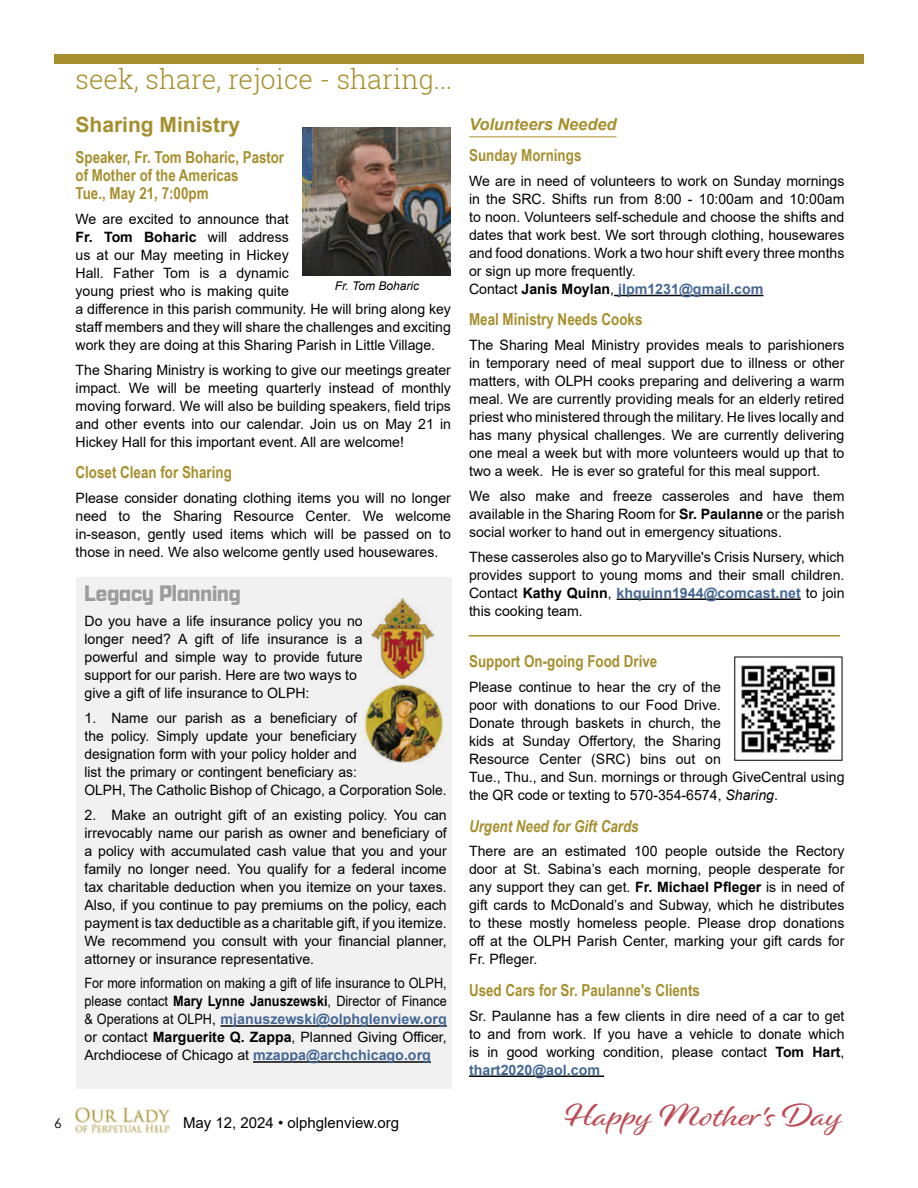
<style>
.page{position:relative;width:918px;height:1188px;background:#fff}
.page>*{position:absolute;margin:0;border:0;box-sizing:border-box;transform-origin:0 0}
.t1{font:33px "Alisha";color:#bd4b55;scale:1.14 1}
.t2{font:300 27px "Roboto Slab";color:#a68f2e}
.t3{font:700 24px "Apotek";color:#9c9c9c}
.t4{font:700 21px "Yrvfwj Arial";color:#a68f2e}
.t5{font:700 16.5px/18px "Arial Narrow";color:#a68f2e}
.t6{font:italic 700 16.5px "Arial Narrow";color:#a68f2e}
.t7{font:italic 700 16.5px "Arial";color:#a68f2e}
.t8{font:15px "Tbjvyf Arial";color:#000}
.t9{font:14.25px/18px "Tbjvyf Arial";color:#000;text-align:justify}
.t10{font:700 14.25px "Yrvfwj Arial";color:#456793}
.t11{font:14.25px/18px "Tbjvyf Arial";color:#000;scale:.89 1}
.t12{font:14.25px "Jsrsgw Arial";color:#000}
.t13{font:700 14.25px "Yrvfwj Arial";color:#000}
.t14{font:13.5px "Century Gothic";color:#000}
.t15{font:italic 12px "Arial";color:#000}
.s1{font-family:"Jsrsgw Arial";font-weight:400}
.s2{font-family:"Jsrsgw Arial"}
.s3{font-family:"Yrvfwj Arial";font-weight:700}
.s4{font-family:"Jsrsgw Arial";font-weight:400;color:#000}
.s5{font-family:"Yrvfwj Arial";font-weight:700;color:#456793}
.s6{font-family:"Tbjvyf Arial";font-weight:400;color:#000}
.s7{color:#000}
.s8{font-family:"Arial";font-style:italic}
.s9{font-family:"Hwvlyx Arial";font-weight:700}
</style>
<div class="page">
<img style="left:75px;top:1107px;width:95px;height:27px">
<div style="left:54px;top:54px;width:810px;height:9px;background:#a68f2e"></div>
<hr style="left:469px;top:136px;width:147px;height:1px;background:#a68f2e">
<hr style="left:614px;top:295px;width:149px;height:1px;background:#000">
<hr style="left:617px;top:599px;width:184px;height:1px;background:#000">
<hr style="left:469px;top:1076px;width:135px;height:1px;background:#000">
<img style="left:741px;top:665px;width:95px;height:88px">
<img style="left:302px;top:127px;width:149px;height:149px">
<div style="left:76px;top:577px;width:375px;height:512px;background:#f1f1f1"></div>
<hr style="left:220px;top:1025px;width:227px;height:2px;background:#000">
<hr style="left:253px;top:1061px;width:178px;height:2px;background:#000">
<img style="left:371px;top:598px;width:62px;height:80px">
<img style="left:365px;top:684px;width:79px;height:78px">
<hr style="left:469px;top:635px;width:371px;height:2px;background:#a68f2e">
<h2 class="t2" style="left:76px;top:60px;width:378px">seek, share, rejoice - sharing...</h2>
<h3 class="t4" style="left:76px;top:110px;width:166px">Sharing Ministry</h3>
<p class="t5" style="left:76px;top:148px;width:210px">Speaker, Fr. Tom Boharic, Pastor of Mother of the Americas<br>Tue., May 21, 7:00pm</p>
<p class="t9" style="left:76px;top:210px;width:215px">We are excited to announce that</p>
<p class="t13" style="left:76px;top:227px;width:215px">Fr. Tom Boharic <span class="s1">will address</span></p>
<p class="t9" style="left:76px;top:246px;width:377px;text-align:left">us at our May meeting in Hickey<br>Hall. Father Tom is a dynamic<br>young priest who is making quite<br>a difference in this parish community. He will bring along key staff members and they will share the challenges and exciting work they are doing at this Sharing Parish in Little Village.</p>
<p class="t9" style="left:76px;top:361px;width:377px">The Sharing Ministry is working to give our meetings greater impact. We will be meeting quarterly instead of monthly moving forward. We will also be building speakers, field trips and other events into our calendar. Join us on May 21 in Hickey Hall for this important event. All are welcome!</p>
<p class="t5" style="left:76px;top:463px;width:158px">Closet Clean for Sharing</p>
<p class="t9" style="left:76px;top:489px;width:377px">Please consider donating clothing items you will no longer need to the Sharing Resource Center. We welcome in-season, gently used items which will be passed on to those in need. We also welcome gently used housewares.</p>
<p class="t15" style="left:335px;top:278px;width:86px">Fr. Tom Boharic</p>
<h3 class="t3" style="left:85px;top:579px;width:158px">Legacy Planning</h3>
<p class="t9" style="left:85px;top:612px;width:280px">Do you have a life insurance policy you no longer need? A gift of life insurance is a powerful and simple way to provide future</p>
<p class="t12" style="left:85px;top:665px;width:274px">support for our parish. Here are two ways to</p>
<p class="t9" style="left:85px;top:684px;width:227px">give a gift of life insurance to OLPH:</p>
<p class="t9" style="left:85px;top:709px;width:364px;text-align:left"><span class="s2">1.</span> Name our parish as a beneficiary of<br>the policy. Simply update your beneficiary<br>designation form with your policy holder and<br>list the primary or contingent beneficiary as:<br>OLPH, The Catholic Bishop of Chicago, a Corporation Sole.</p>
<p class="t9" style="left:85px;top:806px;width:364px">2. Make an outright gift of an existing policy. You can irrevocably name our parish as owner and beneficiary of a policy with accumulated cash value that you and your family no longer need. You qualify for a federal income tax charitable deduction when you itemize on your taxes.<br>Also, if you continue to pay premiums on the policy, each payment is tax deductible as a charitable gift, if you itemize.<br>We recommend you consult with your financial planner, attorney or insurance representative.</p>
<p class="t11" style="left:85px;top:974px;width:409px">For more information on making a gift of life insurance to OLPH, please contact <span class="s3">Mary Lynne Januszewski</span>, Director of Finance</p>
<p class="t10" style="left:85px;top:1009px;width:364px"><span class="s4">&amp; Operations at OLPH,</span> mjanuszewski@olphglenview.org</p>
<p class="t9" style="left:85px;top:1028px;width:364px">or contact <span class="s3">Marguerite Q. Zappa</span>, Planned Giving Officer,<br>Archdiocese of Chicago at <span class="s5">mzappa@archchicago.org</span></p>
<p class="t14" style="left:54px;top:1113px;width:9px">6</p>
<p class="t8" style="left:183px;top:1112px;width:218px">May 12, 2024 • olphglenview.org</p>
<p class="t7" style="left:469px;top:113px;width:149px">Volunteers Needed</p>
<p class="t5" style="left:469px;top:146px;width:114px">Sunday Mornings</p>
<p class="t9" style="left:469px;top:172px;width:377px">We are in need of volunteers to work on Sunday mornings in the SRC. Shifts run from 8:00 - 10:00am and 10:00am to noon. Volunteers self-schedule and choose the shifts and dates that work best. We sort through clothing, housewares and food donations. Work a two hour shift every three months or sign up more frequently.</p>
<p class="t10" style="left:469px;top:279px;width:296px"><span class="s6">Contact</span> <span class="s7">Janis Moylan</span><span class="s4">,</span> jlpm1231@gmail.com</p>
<p class="t5" style="left:469px;top:310px;width:175px">Meal Ministry Needs Cooks</p>
<p class="t9" style="left:469px;top:336px;width:377px">The Sharing Meal Ministry provides meals to parishioners in temporary need of meal support due to illness or other matters, with OLPH cooks preparing and delivering a warm meal. We are currently providing meals for an elderly retired priest who ministered through the military. He lives locally and has many physical challenges. We are currently delivering one meal a week but with more volunteers would up that to two a week. He is ever so grateful for this meal support.</p>
<p class="t9" style="left:469px;top:487px;width:377px">We also make and freeze casseroles and have them available in the Sharing Room for <span class="s3">Sr. Paulanne</span> <span class="s2">or the parish </span>social worker to hand out in emergency situations.</p>
<p class="t9" style="left:469px;top:548px;width:377px">These casseroles also go to Maryville's Crisis Nursery, which provides support to young moms and their small children.</p>
<p class="t10" style="left:469px;top:583px;width:377px"><span class="s6">Contact</span> <span class="s7">Kathy Quinn</span><span class="s4">,</span> khquinn1944@comcast.net <span class="s6">to join</span></p>
<p class="t9" style="left:469px;top:602px;width:115px">this cooking team.</p>
<p class="t5" style="left:469px;top:652px;width:190px">Support On-going Food Drive</p>
<p class="t9" style="left:469px;top:678px;width:253px">Please continue to hear the cry of the</p>
<p class="t12" style="left:469px;top:695px;width:253px">poor with donations to our Food Drive.</p>
<p class="t9" style="left:469px;top:714px;width:377px;text-align:left">Donate through baskets in church, the<br>kids at Sunday Offertory, the Sharing<br>Resource Center (SRC) bins out on<br>Tue., Thu., and Sun. mornings or through GiveCentral using the QR code or texting to 570-354-6574, <span class="s8">Sharing</span><span class="s2">.</span></p>
<p class="t6" style="left:469px;top:813px;width:171px">Urgent Need for Gift Cards</p>
<p class="t9" style="left:469px;top:842px;width:377px">There are an estimated 100 people outside the Rectory door at St. Sabina’s each morning, people desperate for any support they can get. <span class="s9">Fr. Michael Pfleger</span> <span class="s2">is in need of </span>gift cards to McDonald’s and Subway, which he distributes to these mostly homeless people. Please drop donations off at the OLPH Parish Center, marking your gift cards for Fr. Pfleger.</p>
<p class="t5" style="left:469px;top:980px;width:232px">Used Cars for Sr. Paulanne's Clients</p>
<p class="t9" style="left:469px;top:1007px;width:377px">Sr. Paulanne has a few clients in dire need of a car to get to and from work. If you have a vehicle to donate which is in good working condition, please contact <span class="s3">Tom Hart</span><span class="s2">,</span></p>
<p class="t10" style="left:469px;top:1060px;width:133px">thart2020@aol.com</p>
<h1 class="t1" style="left:564px;top:1095px;width:247px">Happy Mother's Day</h1>
</div>
